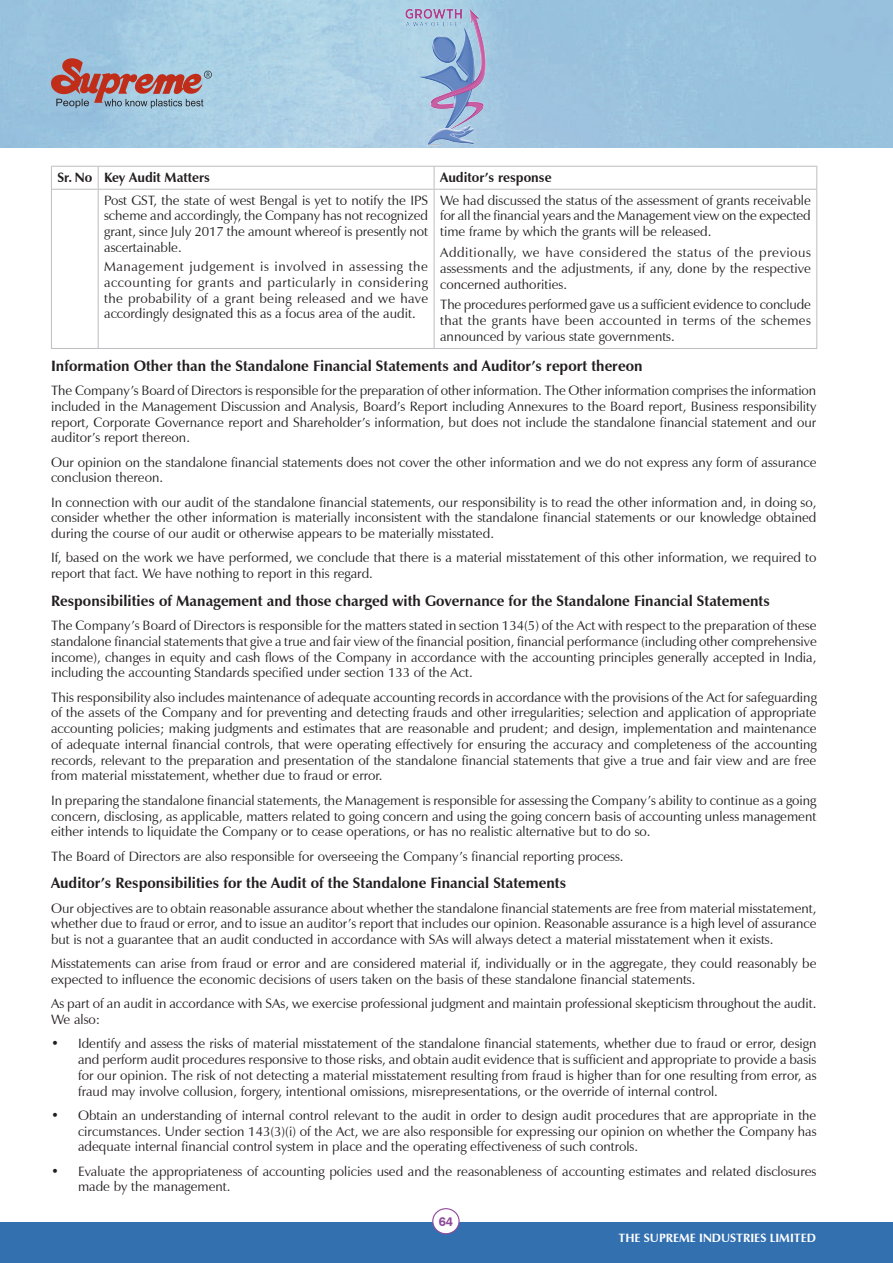
<style>
.page{position:relative;width:893px;height:1263px;background:#fff}
.page>*{position:absolute;margin:0;border:0;box-sizing:border-box;transform-origin:0 0}
.t1{font:700 15px "Zapf Humanist 601 BT";color:#231f20}
.t2{font:13.5px/15.8px "Zapf Humanist 601 BT";color:#231f20;text-align:justify}
.t3{font:700 13.5px "Zapf Humanist 601 BT";color:#231f20}
.t4{font:700 12.75px "Swiss 721 BT";color:#8e499b}
.t5{font:700 12px "Zapf Humanist 601 BT";color:#fff}
</style>
<div class="page">
<div style="left:0;top:1222px;width:893px;height:41px;background:#3370b0"></div>
<svg style="left:51px;top:58px;width:161px;height:50px;background:#a5949d"></svg>
<div style="left:433px;top:1209px;width:26px;height:25px;background:#fff;border-radius:50%"></div>
<div style="left:432px;top:1208px;width:28px;height:26px;border:1px solid #8e499b;border-radius:50%"></div>
<img style="left:404px;top:5px;width:85px;height:140px">
<hr style="left:51px;top:166px;width:47px;height:1px;background:#bcbdc0">
<svg style="left:51px;top:167px;width:1px;height:22px"></svg>
<hr style="left:98px;top:166px;width:336px;height:1px;background:#bcbdc0">
<svg style="left:98px;top:167px;width:1px;height:22px"></svg>
<hr style="left:434px;top:166px;width:383px;height:1px;background:#bcbdc0">
<svg style="left:434px;top:167px;width:1px;height:22px"></svg>
<svg style="left:816px;top:167px;width:1px;height:22px"></svg>
<hr style="left:51px;top:189px;width:47px;height:1px;background:#bcbdc0">
<hr style="left:51px;top:190px;width:1px;height:158px;background:#bcbdc0">
<hr style="left:98px;top:189px;width:336px;height:1px;background:#bcbdc0">
<hr style="left:98px;top:190px;width:1px;height:158px;background:#bcbdc0">
<hr style="left:434px;top:189px;width:383px;height:1px;background:#bcbdc0">
<hr style="left:434px;top:190px;width:1px;height:158px;background:#bcbdc0">
<hr style="left:816px;top:190px;width:1px;height:158px;background:#bcbdc0">
<hr style="left:51px;top:348px;width:47px;height:1px;background:#bcbdc0">
<hr style="left:98px;top:348px;width:336px;height:1px;background:#bcbdc0">
<hr style="left:434px;top:348px;width:383px;height:1px;background:#bcbdc0">
<p class="t3" style="left:57px;top:169px;width:154px">Sr. No Key Audit Matters</p>
<p class="t3" style="left:440px;top:169px;width:113px">Auditor’s response</p>
<p class="t2" style="left:104px;top:192px;width:325px">Post GST, the state of west Bengal is yet to notify the IPS scheme and accordingly, the Company has not recognized grant, since July 2017 the amount whereof is presently not ascertainable.</p>
<p class="t2" style="left:104px;top:258px;width:325px">Management judgement is involved in assessing the accounting for grants and particularly in considering the probability of a grant being released and we have accordingly designated this as a focus area of the audit.</p>
<p class="t2" style="left:440px;top:192px;width:372px">We had discussed the status of the assessment of grants receivable for all the financial years and the Management view on the expected time frame by which the grants will be released.</p>
<p class="t2" style="left:440px;top:244px;width:372px">Additionally, we have considered the status of the previous assessments and the adjustments, if any, done by the respective concerned authorities.</p>
<p class="t2" style="left:440px;top:297px;width:372px">The procedures performed gave us a sufficient evidence to conclude that the grants have been accounted in terms of the schemes announced by various state governments.</p>
<p class="t1" style="left:51px;top:356px;width:593px">Information Other than the Standalone Financial Statements and Auditor’s report thereon</p>
<p class="t2" style="left:51px;top:382px;width:767px">The Company’s Board of Directors is responsible for the preparation of other information. The Other information comprises the information included in the Management Discussion and Analysis, Board’s Report including Annexures to the Board report, Business responsibility report, Corporate Governance report and Shareholder’s information, but does not include the standalone financial statement and our auditor’s report thereon.</p>
<p class="t2" style="left:51px;top:454px;width:767px">Our opinion on the standalone financial statements does not cover the other information and we do not express any form of assurance conclusion thereon.</p>
<p class="t2" style="left:51px;top:494px;width:767px">In connection with our audit of the standalone financial statements, our responsibility is to read the other information and, in doing so, consider whether the other information is materially inconsistent with the standalone financial statements or our knowledge obtained during the course of our audit or otherwise appears to be materially misstated.</p>
<p class="t2" style="left:51px;top:550px;width:767px">If, based on the work we have performed, we conclude that there is a material misstatement of this other information, we required to report that fact. We have nothing to report in this regard.</p>
<p class="t1" style="left:51px;top:591px;width:720px">Responsibilities of Management and those charged with Governance for the Standalone Financial Statements</p>
<p class="t2" style="left:51px;top:618px;width:767px">The Company’s Board of Directors is responsible for the matters stated in section 134(5) of the Act with respect to the preparation of these standalone financial statements that give a true and fair view of the financial position, financial performance (including other comprehensive income), changes in equity and cash flows of the Company in accordance with the accounting principles generally accepted in India, including the accounting Standards specified under section 133 of the Act.</p>
<p class="t2" style="left:51px;top:689px;width:767px">This responsibility also includes maintenance of adequate accounting records in accordance with the provisions of the Act for safeguarding of the assets of the Company and for preventing and detecting frauds and other irregularities; selection and application of appropriate accounting policies; making judgments and estimates that are reasonable and prudent; and design, implementation and maintenance of adequate internal financial controls, that were operating effectively for ensuring the accuracy and completeness of the accounting records, relevant to the preparation and presentation of the standalone financial statements that give a true and fair view and are free from material misstatement, whether due to fraud or error.</p>
<p class="t2" style="left:51px;top:792px;width:767px">In preparing the standalone financial statements, the Management is responsible for assessing the Company’s ability to continue as a going concern, disclosing, as applicable, matters related to going concern and using the going concern basis of accounting unless management either intends to liquidate the Company or to cease operations, or has no realistic alternative but to do so.</p>
<p class="t2" style="left:51px;top:848px;width:574px">The Board of Directors are also responsible for overseeing the Company’s financial reporting process.</p>
<p class="t1" style="left:51px;top:874px;width:517px">Auditor’s Responsibilities for the Audit of the Standalone Financial Statements</p>
<p class="t2" style="left:51px;top:900px;width:767px">Our objectives are to obtain reasonable assurance about whether the standalone financial statements are free from material misstatement, whether due to fraud or error, and to issue an auditor’s report that includes our opinion. Reasonable assurance is a high level of assurance but is not a guarantee that an audit conducted in accordance with SAs will always detect a material misstatement when it exists.</p>
<p class="t2" style="left:51px;top:956px;width:767px">Misstatements can arise from fraud or error and are considered material if, individually or in the aggregate, they could reasonably be expected to influence the economic decisions of users taken on the basis of these standalone financial statements.</p>
<p class="t2" style="left:51px;top:996px;width:767px">As part of an audit in accordance with SAs, we exercise professional judgment and maintain professional skepticism throughout the audit.<br>We also:</p>
<p class="t2" style="left:78px;top:1036px;width:740px;text-indent:-27px">• Identify and assess the risks of material misstatement of the standalone financial statements, whether due to fraud or error, design and perform audit procedures responsive to those risks, and obtain audit evidence that is sufficient and appropriate to provide a basis for our opinion. The risk of not detecting a material misstatement resulting from fraud is higher than for one resulting from error, as fraud may involve collusion, forgery, intentional omissions, misrepresentations, or the override of internal control.</p>
<p class="t2" style="left:78px;top:1107px;width:740px;text-indent:-27px">• Obtain an understanding of internal control relevant to the audit in order to design audit procedures that are appropriate in the circumstances. Under section 143(3)(i) of the Act, we are also responsible for expressing our opinion on whether the Company has adequate internal financial control system in place and the operating effectiveness of such controls.</p>
<p class="t2" style="left:78px;top:1163px;width:740px;text-indent:-27px">• Evaluate the appropriateness of accounting policies used and the reasonableness of accounting estimates and related disclosures made by the management.</p>
<p class="t4" style="left:439px;top:1213px;width:16px">64</p>
<p class="t5" style="left:618px;top:1230px;width:199px">THE SUPREME INDUSTRIES LIMITED</p>
</div>
